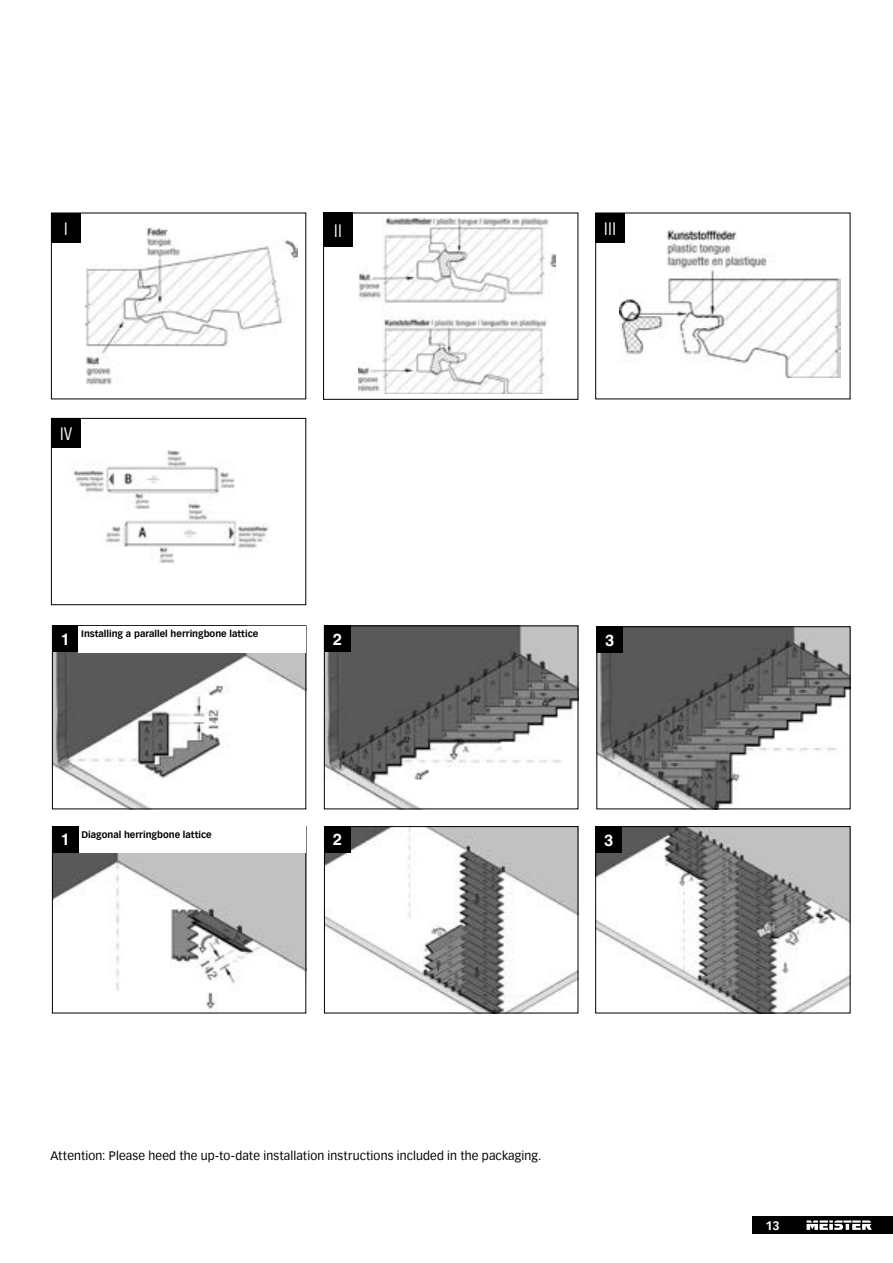
<style>
.page{position:relative;width:893px;height:1263px;background:#fff}
.page>*{position:absolute;margin:0;border:0;box-sizing:border-box;transform-origin:0 0}
.t1{font:18px "Avenir Next Condensed";color:#fff}
.t2{font:700 16.2px "Helvetica Linotype";color:#fff}
.t3{font:12px "Vectora Meister Werke";letter-spacing:.015em;color:#000}
.t4{font:700 12px "Vectora Meister Werke";color:#fff}
.t5{font:700 9.3px "Vectora Meister Werke";color:#000}
</style>
<div class="page">
<div style="left:753px;top:1216px;width:140px;height:17px;background:#000"></div>
<svg style="left:806px;top:1220px;width:66px;height:10px"></svg>
<img style="left:619px;top:230px;width:222px;height:148px">
<div style="left:595px;top:213px;width:30px;height:29px;background:#000"></div>
<img style="left:85px;top:227px;width:212px;height:157px">
<div style="left:51px;top:213px;width:30px;height:30px;background:#000"></div>
<img style="left:358px;top:218px;width:198px;height:175px">
<div style="left:323px;top:213px;width:255px;height:187px;border:1px solid #000"></div>
<div style="left:323px;top:213px;width:30px;height:34px;background:#000"></div>
<img style="left:72px;top:450px;width:197px;height:112px">
<div style="left:51px;top:418px;width:255px;height:187px;border:1px solid #000"></div>
<div style="left:51px;top:418px;width:30px;height:30px;background:#000"></div>
<img style="left:326px;top:828px;width:250px;height:183px">
<div style="left:324px;top:826px;width:254px;height:187px;border:1px solid #000"></div>
<div style="left:324px;top:826px;width:27px;height:27px;background:#000"></div>
<img style="left:597px;top:828px;width:251px;height:183px">
<div style="left:595px;top:826px;width:255px;height:187px;border:1px solid #000"></div>
<div style="left:595px;top:826px;width:27px;height:27px;background:#000"></div>
<img style="left:54px;top:652px;width:250px;height:155px">
<div style="left:52px;top:625px;width:254px;height:184px;border:1px solid #000"></div>
<div style="left:52px;top:625px;width:27px;height:27px;background:#000"></div>
<div style="left:79px;top:626px;width:227px;height:26px;background:#fff"></div>
<img style="left:326px;top:627px;width:250px;height:180px">
<div style="left:324px;top:625px;width:254px;height:184px;border:1px solid #000"></div>
<div style="left:324px;top:625px;width:27px;height:27px;background:#000"></div>
<img style="left:598px;top:628px;width:250px;height:179px">
<div style="left:596px;top:626px;width:254px;height:183px;border:1px solid #000"></div>
<div style="left:596px;top:626px;width:27px;height:27px;background:#000"></div>
<img style="left:54px;top:853px;width:250px;height:157px">
<div style="left:52px;top:826px;width:27px;height:27px;background:#000"></div>
<h1 class="t1" style="left:64px;top:213px;width:6px">Ⅰ</h1>
<h1 class="t1" style="left:334px;top:215px;width:10px">Ⅱ</h1>
<h1 class="t1" style="left:604px;top:213px;width:14px">Ⅲ</h1>
<h1 class="t1" style="left:60px;top:419px;width:14px">Ⅳ</h1>
<h2 class="t2" style="left:61px;top:630px;width:11px">1</h2>
<p class="t5" style="left:81px;top:628px;width:178px">Installing a parallel herringbone lattice</p>
<h2 class="t2" style="left:333px;top:630px;width:11px">2</h2>
<h2 class="t2" style="left:605px;top:630px;width:11px">3</h2>
<h2 class="t2" style="left:61px;top:830px;width:11px">1</h2>
<p class="t5" style="left:81px;top:829px;width:132px">Diagonal herringbone lattice</p>
<h2 class="t2" style="left:333px;top:830px;width:11px">2</h2>
<h2 class="t2" style="left:604px;top:830px;width:11px">3</h2>
<p class="t3" style="left:50px;top:1148px;width:492px">Attention: Please heed the up-to-date installation instructions included in the packaging.</p>
<p class="t4" style="left:765px;top:1218px;width:16px">13</p>
</div>
